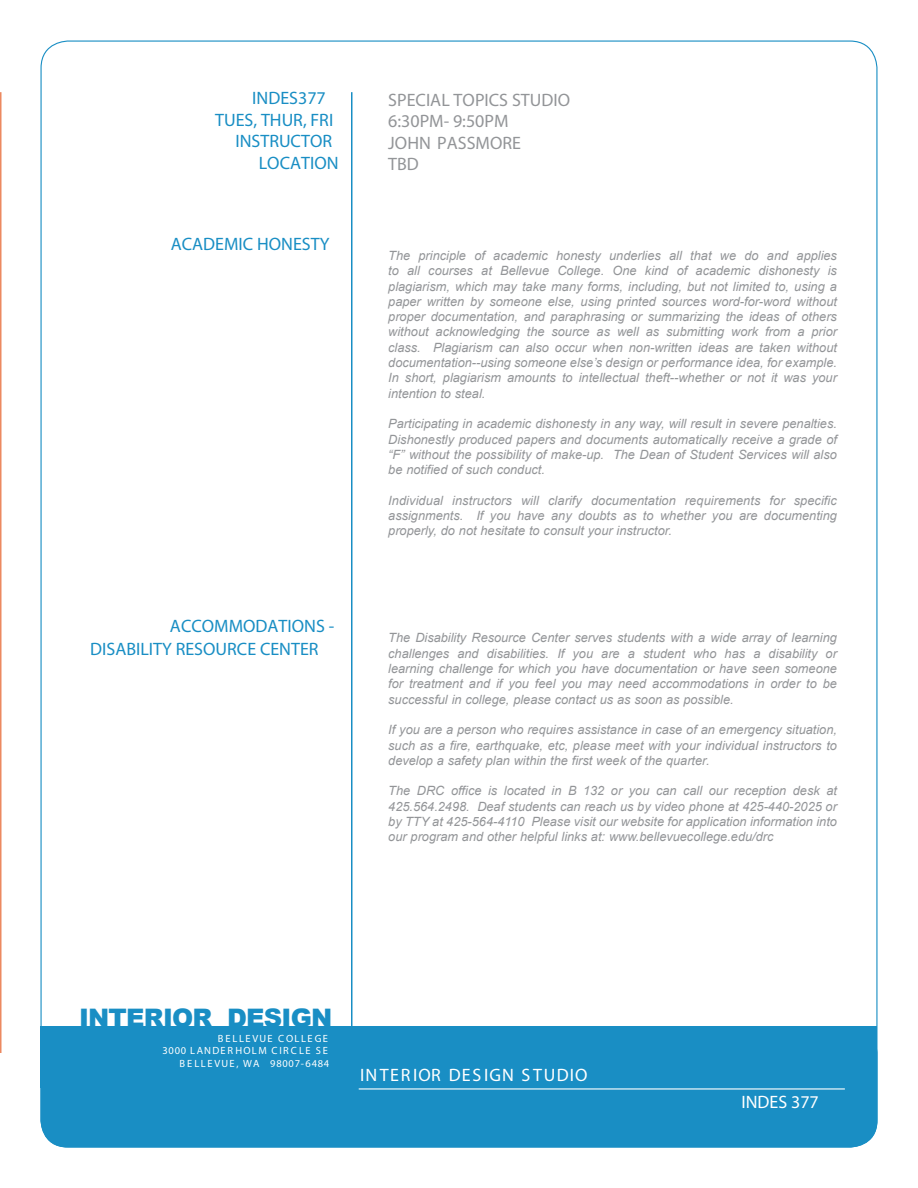
<style>
.page{position:relative;width:918px;height:1188px;background:#fff}
.page>*{position:absolute;margin:0;border:0;box-sizing:border-box;transform-origin:0 0}
.t1{font:900 25.5px "Arial";letter-spacing:-.03em;color:#198ec4}
.t2{font:18px/22.5px "Myriad";color:#198ec4}
.t3{font:18px/21.6px "Myriad";color:#939598}
.t4{font:18px "Myriad";letter-spacing:.075em;color:#fff}
.t5{font:18px "Myriad";color:#fff}
.t6{font:italic 12.75px/15.3px "Arial";color:#939598;text-align:justify}
.t7{font:10.5px/12.6px "Myriad";letter-spacing:.145em;color:#fff;text-align:right}
</style>
<div class="page">
<div style="left:40px;top:1026px;width:838px;height:122px;background:#198ec4;border-radius:27px"></div>
<div style="left:40px;top:1026px;width:838px;height:61px;background:#198ec4"></div>
<hr style="left:351px;top:92px;width:1px;height:961px;background:#198ec4">
<hr style="left:359px;top:1088px;width:486px;height:2px;background:#fff">
<hr style="left:0;top:92px;width:2px;height:961px;background:#ec8960">
<h2 class="t2" style="left:252px;top:88px;width:75px">INDES377</h2>
<h2 class="t2" style="left:215px;top:109px;width:120px">TUES, THUR, FRI</h2>
<h2 class="t2" style="left:235px;top:131px;width:98px">INSTRUCTOR</h2>
<h2 class="t2" style="left:259px;top:152px;width:81px">LOCATION</h2>
<h2 class="t2" style="left:171px;top:233px;width:160px">ACADEMIC HONESTY</h2>
<h2 class="t2" style="left:90px;top:616px;width:246px;text-indent:80px">ACCOMMODATIONS -<br>DISABILITY RESOURCE CENTER</h2>
<h2 class="t3" style="left:388px;top:90px;width:183px">SPECIAL TOPICS STUDIO<br>6:30PM- 9:50PM<br>JOHN PASSMORE<br>TBD</h2>
<p class="t6" style="left:388px;top:248px;width:450px">The principle of academic honesty underlies all that we do and applies to all courses at Bellevue College. One kind of academic dishonesty is plagiarism, which may take many forms, including, but not limited to, using a paper written by someone else, using printed sources word-for-word without proper documentation, and paraphrasing or summarizing the ideas of others without acknowledging the source as well as submitting work from a prior class. Plagiarism can also occur when non-written ideas are taken without documentation--using someone else’s design or performance idea, for example.<br>In short, plagiarism amounts to intellectual theft--whether or not it was your intention to steal.</p>
<p class="t6" style="left:388px;top:416px;width:450px">Participating in academic dishonesty in any way, will result in severe penalties.<br>Dishonestly produced papers and documents automatically receive a grade of “F” without the possibility of make-up. The Dean of Student Services will also be notified of such conduct.</p>
<p class="t6" style="left:388px;top:493px;width:450px">Individual instructors will clarify documentation requirements for specific assignments. If you have any doubts as to whether you are documenting properly, do not hesitate to consult your instructor.</p>
<p class="t6" style="left:388px;top:630px;width:450px">The Disability Resource Center serves students with a wide array of learning challenges and disabilities. If you are a student who has a disability or learning challenge for which you have documentation or have seen someone for treatment and if you feel you may need accommodations in order to be successful in college, please contact us as soon as possible.</p>
<p class="t6" style="left:388px;top:722px;width:450px">If you are a person who requires assistance in case of an emergency situation, such as a fire, earthquake, etc, please meet with your individual instructors to develop a safety plan within the first week of the quarter.</p>
<p class="t6" style="left:388px;top:783px;width:450px">The DRC office is located in B 132 or you can call our reception desk at 425.564.2498. Deaf students can reach us by video phone at 425-440-2025 or by TTY at 425-564-4110 Please visit our website for application information into our program and other helpful links at: www.bellevuecollege.edu/drc</p>
<h1 class="t1" style="left:79px;top:999px;width:255px">INTERIOR DESIGN</h1>
<p class="t7" style="left:162px;top:1032px;width:168px">BELLEVUE COLLEGE<br>3000 LANDERHOLM CIRCLE SE<br>BELLEVUE, WA 98007-6484</p>
<h2 class="t4" style="left:360px;top:1067px;width:229px">INTERIOR DESIGN STUDIO</h2>
<h2 class="t5" style="left:741px;top:1094px;width:79px">INDES 377</h2>
</div>
